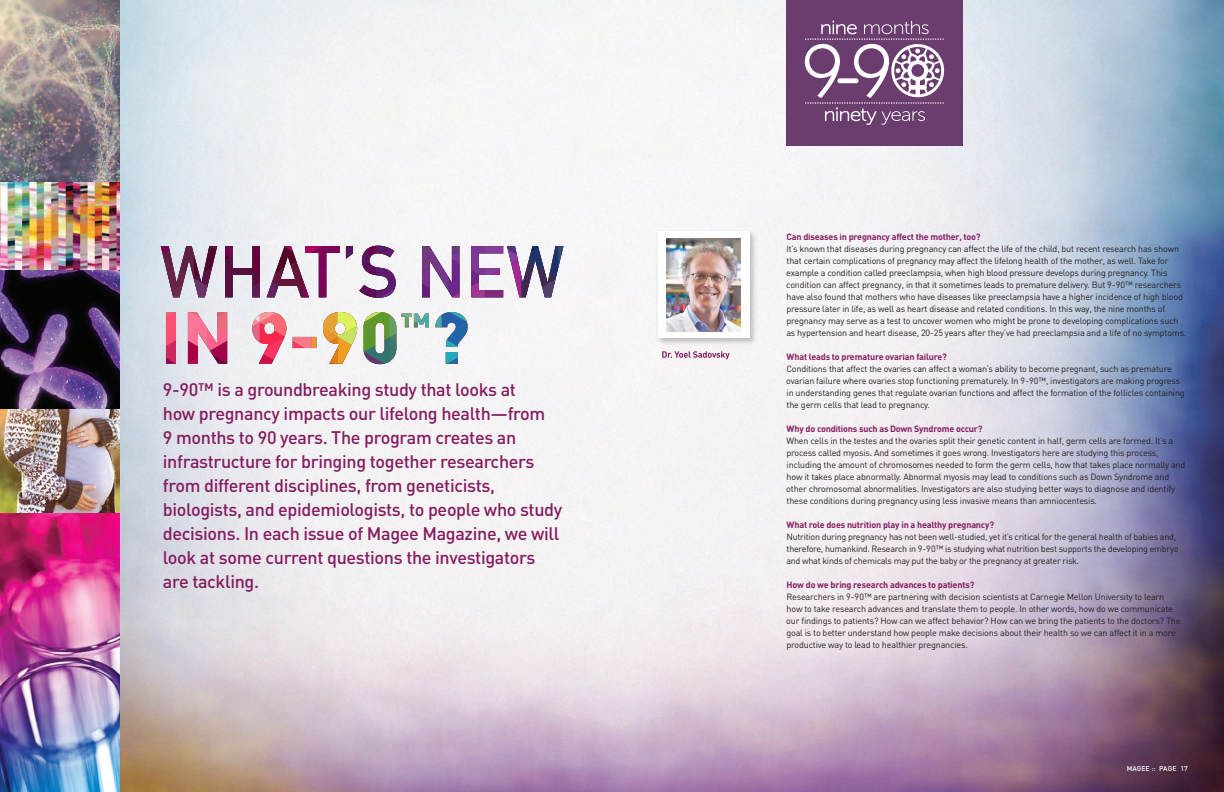
<style>
.page{position:relative;width:1224px;height:792px;background:#fff}
.page>*{position:absolute;margin:0;border:0;box-sizing:border-box;transform-origin:0 0}
.Body_Copy{font:500 18px/24px "DIN";letter-spacing:-.02em;color:#861d60}
.Body_Copy-2{font:9px/12px "DIN";letter-spacing:-.02em;color:#231f20}
.Body_Copy-3{font:700 9px "DIN";letter-spacing:-.02em;color:#861d60}
.t1{font:500 7px "DIN";color:#fff}
</style>
<div class="page">
<img style="left:120px;top:0;width:1104px;height:792px">
<img style="left:0;top:217px;width:120px;height:575px">
<img style="left:0;top:0;width:120px;height:217px">
<div style="left:656px;top:229px;width:102px;height:117px;background:#231f20;opacity:.29"></div>
<div style="left:658px;top:232px;width:91px;height:106px;background:#fff"></div>
<img style="left:666px;top:239px;width:74px;height:93px">
<svg style="left:662px;top:351px;width:68px;height:8px"></svg>
<div style="left:786px;top:0;width:177px;height:145px;background:#6a3d6e"></div>
<svg style="left:805px;top:21px;width:139px;height:104px"></svg>
<svg style="left:166px;top:312px;width:302px;height:52px"></svg>
<svg style="left:161px;top:246px;width:402px;height:52px"></svg>
<p class="Body_Copy" style="left:163px;top:377px;width:401px">9-90™ is a groundbreaking study that looks at<br>how pregnancy impacts our lifelong health—from<br>9 months to 90 years. The program creates an infrastructure for bringing together researchers from different disciplines, from geneticists, biologists, and epidemiologists, to people who study decisions. In each issue of Magee Magazine, we will look at some current questions the investigators are tackling.</p>
<p class="Body_Copy-3" style="left:786px;top:231px;width:196px">Can diseases in pregnancy affect the mother, too?</p>
<p class="Body_Copy-2" style="left:786px;top:243px;width:402px">It’s known that diseases during pregnancy can affect the life of the child, but recent research has shown that certain complications of pregnancy may affect the lifelong health of the mother, as well. Take for example a condition called preeclampsia, when high blood pressure develops during pregnancy. This condition can affect pregnancy, in that it sometimes leads to premature delivery. But 9-90™ researchers have also found that mothers who have diseases like preeclampsia have a higher incidence of high blood pressure later in life, as well as heart disease and related conditions. In this way, the nine months of pregnancy may serve as a test to uncover women who might be prone to developing complications such as hypertension and heart disease, 20-25 years after they’ve had preeclampsia and a life of no symptoms.</p>
<p class="Body_Copy-3" style="left:787px;top:351px;width:162px">What leads to premature ovarian failure?</p>
<p class="Body_Copy-2" style="left:786px;top:363px;width:400px">Conditions that affect the ovaries can affect a woman’s ability to become pregnant, such as premature ovarian failure where ovaries stop functioning prematurely. In 9-90™, investigators are making progress in understanding genes that regulate ovarian functions and affect the formation of the follicles containing the germ cells that lead to pregnancy.</p>
<p class="Body_Copy-3" style="left:787px;top:423px;width:197px">Why do conditions such as Down Syndrome occur?</p>
<p class="Body_Copy-2" style="left:786px;top:435px;width:401px">When cells in the testes and the ovaries split their genetic content in half, germ cells are formed. It’s a process called myosis. And sometimes it goes wrong. Investigators here are studying this process, including the amount of chromosomes needed to form the germ cells, how that takes place normally and how it takes place abnormally. Abnormal myosis may lead to conditions such as Down Syndrome and other chromosomal abnormalities. Investigators are also studying better ways to diagnose and identify these conditions during pregnancy using less invasive means than amniocentesis.</p>
<p class="Body_Copy-3" style="left:787px;top:519px;width:209px">What role does nutrition play in a healthy pregnancy?</p>
<p class="Body_Copy-2" style="left:786px;top:531px;width:394px">Nutrition during pregnancy has not been well-studied, yet it’s critical for the general health of babies and, therefore, humankind. Research in 9-90™ is studying what nutrition best supports the developing embryo and what kinds of chemicals may put the baby or the pregnancy at greater risk.</p>
<p class="Body_Copy-3" style="left:787px;top:579px;width:189px">How do we bring research advances to patients?</p>
<p class="Body_Copy-2" style="left:786px;top:591px;width:396px">Researchers in 9-90™ are partnering with decision scientists at Carnegie Mellon University to learn how to take research advances and translate them to people. In other words, how do we communicate our findings to patients? How can we affect behavior? How can we bring the patients to the doctors? The goal is to better understand how people make decisions about their health so we can affect it in a more productive way to lead to healthier pregnancies.</p>
<p class="t1" style="left:1127px;top:764px;width:63px">MAGEE :: PAGE 17</p>
</div>
